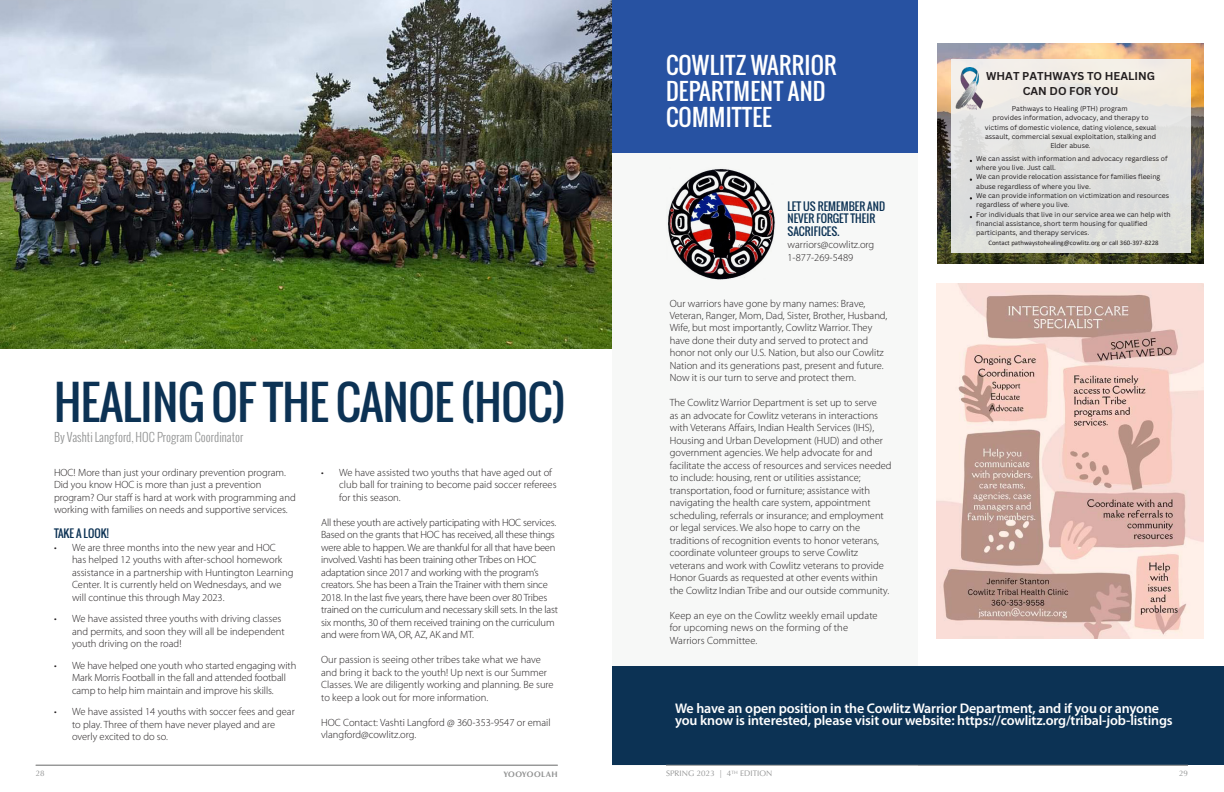
<style>
.page{position:relative;width:1224px;height:792px;background:#fff}
.page>*{position:absolute;margin:0;border:0;box-sizing:border-box;transform-origin:0 0}
.H1_-_CIT{font:46px "Oswald";letter-spacing:-.01em;color:#0c3254}
.H3_-_CIT{font:23px/26px "Oswald";letter-spacing:.01em;color:#fff}
.Paragraph_-_CIT{font:600 14px/12.5px "Myriad Pro";letter-spacing:-.01em;color:#fff}
.H4_-_CIT{font:300 12px "Oswald";color:#919292}
.t1{font:700 11.1px/15.3px "Canva Sans";color:#231f20;text-align:center}
.Paragraph_-_CIT-2{font:11px/12.4px "Oswald";color:#0c3254}
.Paragraph_-_CIT-3{font:300 10.5px/12.5px "Myriad Pro";color:#231f20}
.Paragraph_-_CIT-4{font:300 10.5px/12.5px "Myriad Pro";letter-spacing:-.02em;color:#231f20}
.t2{font:8px "Optima";letter-spacing:.01em;color:#919292}
.t3{font:700 8px "Optima";letter-spacing:.06em;color:#919292}
.t4{font:6.8px/9.3px "Canva Sans";color:#231f20;text-align:center}
.t5{font:6.8px "Calibri";color:#231f20}
</style>
<div class="page">
<div style="left:612px;top:0;width:306px;height:765px;background:#f7f8f7"></div>
<div style="left:612px;top:0;width:306px;height:153px;background:#2752a2"></div>
<img style="left:0;top:0;width:612px;height:348px">
<img style="left:937px;top:283px;width:267px;height:356px">
<img style="left:938px;top:43px;width:266px;height:221px">
<div style="left:951px;top:59px;width:239px;height:193px;background:linear-gradient(to bottom,#f0ece7,#d7dada)"></div>
<img style="left:955px;top:67px;width:29px;height:43px">
<div style="left:612px;top:666px;width:612px;height:99px;background:#0c3254"></div>
<img style="left:668px;top:169px;width:107px;height:111px">
<hr style="left:36px;top:765px;width:522px;height:1px;background:#919292">
<hr style="left:666px;top:765px;width:522px;height:1px;background:#919292">
<p class="H1_-_CIT" style="left:54px;top:368px;width:514px">HEALING OF THE CANOE (HOC)</p>
<p class="H4_-_CIT" style="left:54px;top:429px;width:191px">By Vashti Langford, HOC Program Coordinator</p>
<p class="Paragraph_-_CIT-3" style="left:339px;top:466px;width:219px;text-indent:-18px">• We have assisted two youths that have aged out of club ball for training to become paid soccer referees for this season.</p>
<p class="Paragraph_-_CIT-4" style="left:321px;top:516px;width:238px">All these youth are actively participating with HOC services.<br>Based on the grants that HOC has received, all these things were able to happen. We are thankful for all that have been involved. Vashti has been training other Tribes on HOC adaptation since 2017 and working with the program’s creators. She has been a Train the Trainer with them since 2018. In the last five years, there have been over 80 Tribes trained on the curriculum and necessary skill sets. In the last six months, 30 of them received training on the curriculum and were from WA, OR, AZ, AK and MT.</p>
<p class="Paragraph_-_CIT-3" style="left:321px;top:654px;width:234px">Our passion is seeing other tribes take what we have and bring it back to the youth! Up next is our Summer Classes. We are diligently working and planning. Be sure to keep a look out for more information.</p>
<p class="Paragraph_-_CIT-3" style="left:321px;top:716px;width:231px">HOC Contact: Vashti Langford @ 360-353-9547 or email vlangford@cowlitz.org.</p>
<p class="Paragraph_-_CIT-3" style="left:54px;top:466px;width:243px">HOC! More than just your ordinary prevention program.<br>Did you know HOC is more than just a prevention program? Our staff is hard at work with programming and working with families on needs and supportive services.</p>
<p class="Paragraph_-_CIT-2" style="left:54px;top:527px;width:56px">TAKE A LOOK!</p>
<p class="Paragraph_-_CIT-3" style="left:72px;top:541px;width:223px;text-indent:-18px">• We are three months into the new year and HOC<br>has helped 12 youths with after-school homework assistance in a partnership with Huntington Learning Center. It is currently held on Wednesdays, and we will continue this through May 2023.</p>
<p class="Paragraph_-_CIT-3" style="left:72px;top:613px;width:214px;text-indent:-18px">• We have assisted three youths with driving classes and permits, and soon they will all be independent youth driving on the road!</p>
<p class="Paragraph_-_CIT-3" style="left:72px;top:659px;width:226px;text-indent:-18px">• We have helped one youth who started engaging with<br>Mark Morris Football in the fall and attended football camp to help him maintain and improve his skills.</p>
<p class="Paragraph_-_CIT-3" style="left:72px;top:706px;width:224px;text-indent:-18px">• We have assisted 14 youths with soccer fees and gear to play. Three of them have never played and are overly excited to do so.</p>
<p class="H3_-_CIT" style="left:666px;top:52px;width:172px">COWLITZ WARRIOR<br>DEPARTMENT AND<br>COMMITTEE</p>
<p class="Paragraph_-_CIT-2" style="left:788px;top:200px;width:99px">LET US REMEMBER AND<br>NEVER FORGET THEIR<br>SACRIFICES.</p>
<p class="Paragraph_-_CIT-3" style="left:788px;top:239px;width:88px">warriors@cowlitz.org</p>
<p class="Paragraph_-_CIT-3" style="left:788px;top:251px;width:67px">1-877-269-5489</p>
<p class="Paragraph_-_CIT-3" style="left:670px;top:297px;width:219px">Our warriors have gone by many names: Brave, Veteran, Ranger, Mom, Dad, Sister, Brother, Husband, Wife, but most importantly, Cowlitz Warrior. They have done their duty and served to protect and honor not only our U.S. Nation, but also our Cowlitz Nation and its generations past, present and future.<br>Now it is our turn to serve and protect them.</p>
<p class="Paragraph_-_CIT-3" style="left:670px;top:397px;width:223px">The Cowlitz Warrior Department is set up to serve<br>as an advocate for Cowlitz veterans in interactions with Veterans Affairs, Indian Health Services (IHS), Housing and Urban Development (HUD) and other government agencies. We help advocate for and facilitate the access of resources and services needed to include: housing, rent or utilities assistance; transportation, food or furniture; assistance with navigating the health care system, appointment scheduling, referrals or insurance; and employment or legal services. We also hope to carry on the traditions of recognition events to honor veterans, coordinate volunteer groups to serve Cowlitz veterans and work with Cowlitz veterans to provide Honor Guards as requested at other events within the Cowlitz Indian Tribe and our outside community.</p>
<p class="Paragraph_-_CIT-3" style="left:670px;top:609px;width:209px">Keep an eye on the Cowlitz weekly email update for upcoming news on the forming of the<br>Warriors Committee.</p>
<p class="t1" style="left:986px;top:68px;width:170px">WHAT PATHWAYS TO HEALING<br>CAN DO FOR YOU</p>
<p class="t4" style="left:985px;top:104px;width:173px">Pathways to Healing (PTH) program<br>provides information, advocacy, and therapy to victims of domestic violence, dating violence, sexual assault, commercial sexual exploitation, stalking and Elder abuse.</p>
<p class="t4" style="left:976px;top:153px;width:193px">We can assist with information and advocacy regardless of</p>
<p class="t4" style="left:976px;top:163px;width:81px">where you live. Just call.</p>
<p class="t4" style="left:976px;top:172px;width:186px">We can provide relocation assistance for families fleeing</p>
<p class="t4" style="left:976px;top:182px;width:116px">abuse regardless of where you live.</p>
<p class="t4" style="left:976px;top:191px;width:194px">We can provide information on victimization and resources</p>
<p class="t4" style="left:976px;top:200px;width:95px">regardless of where you live.</p>
<p class="t4" style="left:976px;top:210px;width:196px">For individuals that live in our service area we can help with</p>
<p class="t4" style="left:976px;top:219px;width:173px">financial assistance, short term housing for qualified</p>
<p class="t4" style="left:976px;top:228px;width:115px">participants, and therapy services.</p>
<p class="t5" style="left:988px;top:238px;width:172px">Contact pathwaystohealing@cowlitz.org or call 360-397-8228</p>
<p class="Paragraph_-_CIT" style="left:675px;top:702px;width:499px">We have an open position in the Cowlitz Warrior Department, and if you or anyone you know is interested, please visit our website: https://cowlitz.org/tribal-job-listings</p>
<p class="t2" style="left:36px;top:769px;width:10px">28</p>
<p class="t2" style="left:666px;top:769px;width:108px">SPRING 2023 | 4<sup>TH</sup> EDITION</p>
<p class="t3" style="left:503px;top:769px;width:56px">YOOYOOLAH</p>
<p class="t2" style="left:1179px;top:769px;width:10px">29</p>
</div>
